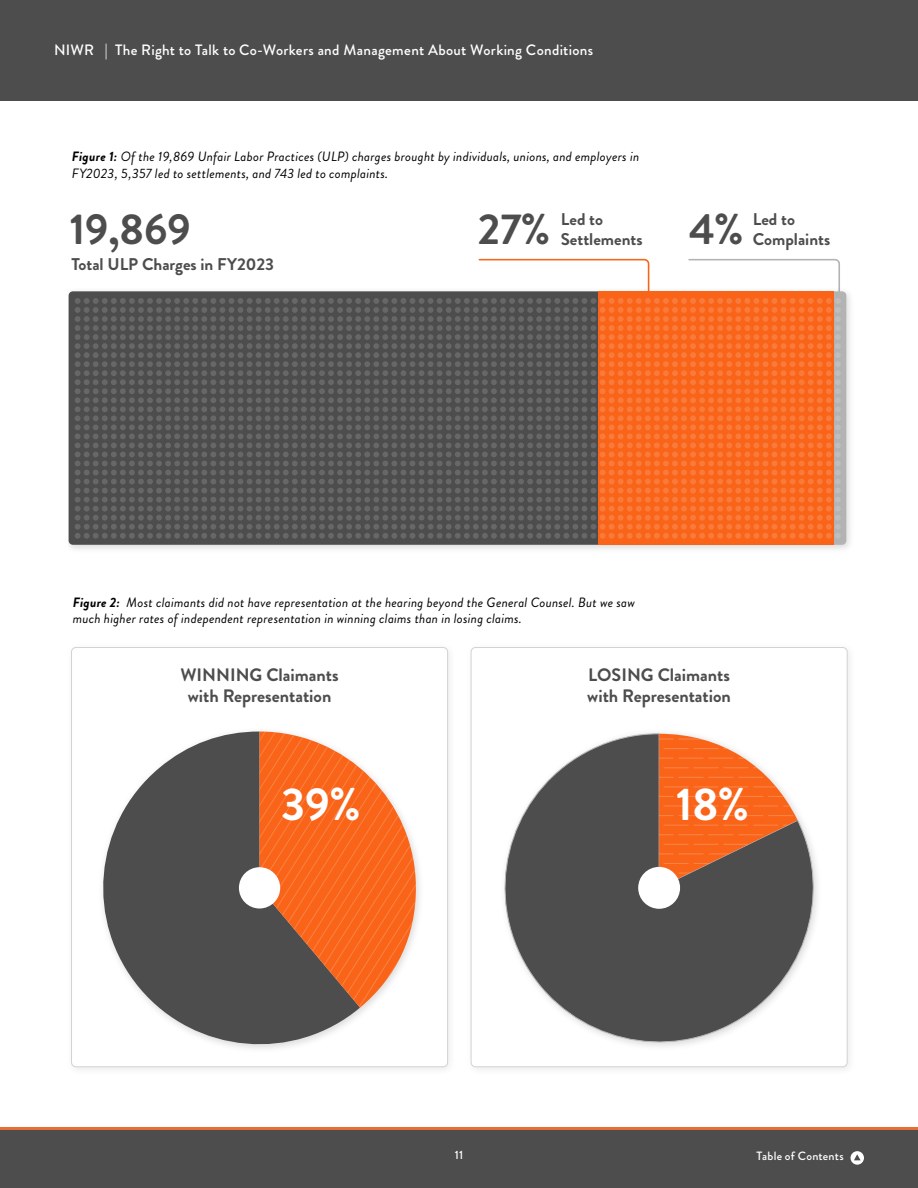
<style>
.page{position:relative;width:918px;height:1188px;background:#fff}
.page>*{position:absolute;margin:0;border:0;box-sizing:border-box;transform-origin:0 0}
.t1{font:700 45.9px "Brandon Grotesque";color:#fff}
.t2{font:700 43.2px "Brandon Grotesque";color:#4d4d4d}
.t3{font:700 18px/21.6px "Brandon Grotesque";color:#4d4d4d;text-align:center}
.t4{font:700 16.95px/20.4px "Brandon Grotesque";color:#4d4d4d}
.t5{font:500 15px "Brandon Grotesque";letter-spacing:.02em;color:#fff}
.t6{font:italic 13.5px/16.5px "Brandon Grotesque";letter-spacing:.015em;color:#000}
.t7{font:500 12px "Brandon Grotesque";letter-spacing:.02em;color:#fff}
.s1{font-weight:700}
</style>
<div class="page">
<img style="left:69px;top:291px;width:781px;height:258px">
<svg style="left:638px;top:291px;width:208px;height:254px;background:#c3a08f"></svg>
<svg style="left:75px;top:258px;width:766px;height:285px;background:#976f5b"></svg>
<div style="left:0;top:0;width:918px;height:100px;background:#4d4d4d"></div>
<svg style="left:102px;top:732px;width:258px;height:317px;fill:#4d4d4d"></svg>
<svg style="left:260px;top:732px;width:156px;height:276px"></svg>
<div style="left:239px;top:867px;width:41px;height:41px;background:#fff;border-radius:50%"></div>
<svg style="left:504px;top:733px;width:314px;height:314px"></svg>
<svg style="left:659px;top:734px;width:140px;height:154px;background:#d4784a"></svg>
<div style="left:638px;top:867px;width:42px;height:42px;background:#fff;border-radius:50%"></div>
<div style="left:0;top:1130px;width:918px;height:58px;background:#4d4d4d"></div>
<hr style="left:0;top:1127px;width:918px;height:3px;background:#e76e34">
<svg style="left:851px;top:1151px;width:13px;height:14px"></svg>
<svg style="left:854px;top:1154px;width:7px;height:6px"></svg>
<p class="t5" style="left:54px;top:39px;width:541px">NIWR | The Right to Talk to Co-Workers and Management About Working Conditions</p>
<p class="t6" style="left:72px;top:149px;width:569px"><span class="s1">Figure 1:</span> Of the 19,869 Unfair Labor Practices (ULP) charges brought by individuals, unions, and employers in<br>FY2023, 5,357 led to settlements, and 743 led to complaints.</p>
<p class="t2" style="left:70px;top:199px;width:123px">19,869</p>
<p class="t2" style="left:478px;top:199px;width:74px">27%</p>
<p class="t4" style="left:561px;top:209px;width:83px">Led to<br>Settlements</p>
<p class="t2" style="left:689px;top:199px;width:56px">4%</p>
<p class="t4" style="left:753px;top:209px;width:79px">Led to<br>Complaints</p>
<p class="t4" style="left:71px;top:254px;width:204px">Total ULP Charges in FY2023</p>
<p class="t6" style="left:73px;top:594px;width:564px"><span class="s1">Figure 2:</span> Most claimants did not have representation at the hearing beyond the General Counsel. But we saw much higher rates of independent representation in winning claims than in losing claims.</p>
<p class="t3" style="left:180px;top:664px;width:160px">WINNING Claimants with Representation</p>
<p class="t3" style="left:587px;top:664px;width:145px;text-align:left">LOSING Claimants with Representation</p>
<p class="t1" style="left:281px;top:772px;width:81px">39%</p>
<p class="t1" style="left:676px;top:772px;width:74px">18%</p>
<p class="t7" style="left:455px;top:1146px;width:10px">11</p>
<p class="t7" style="left:757px;top:1148px;width:89px">Table of Contents</p>
</div>
